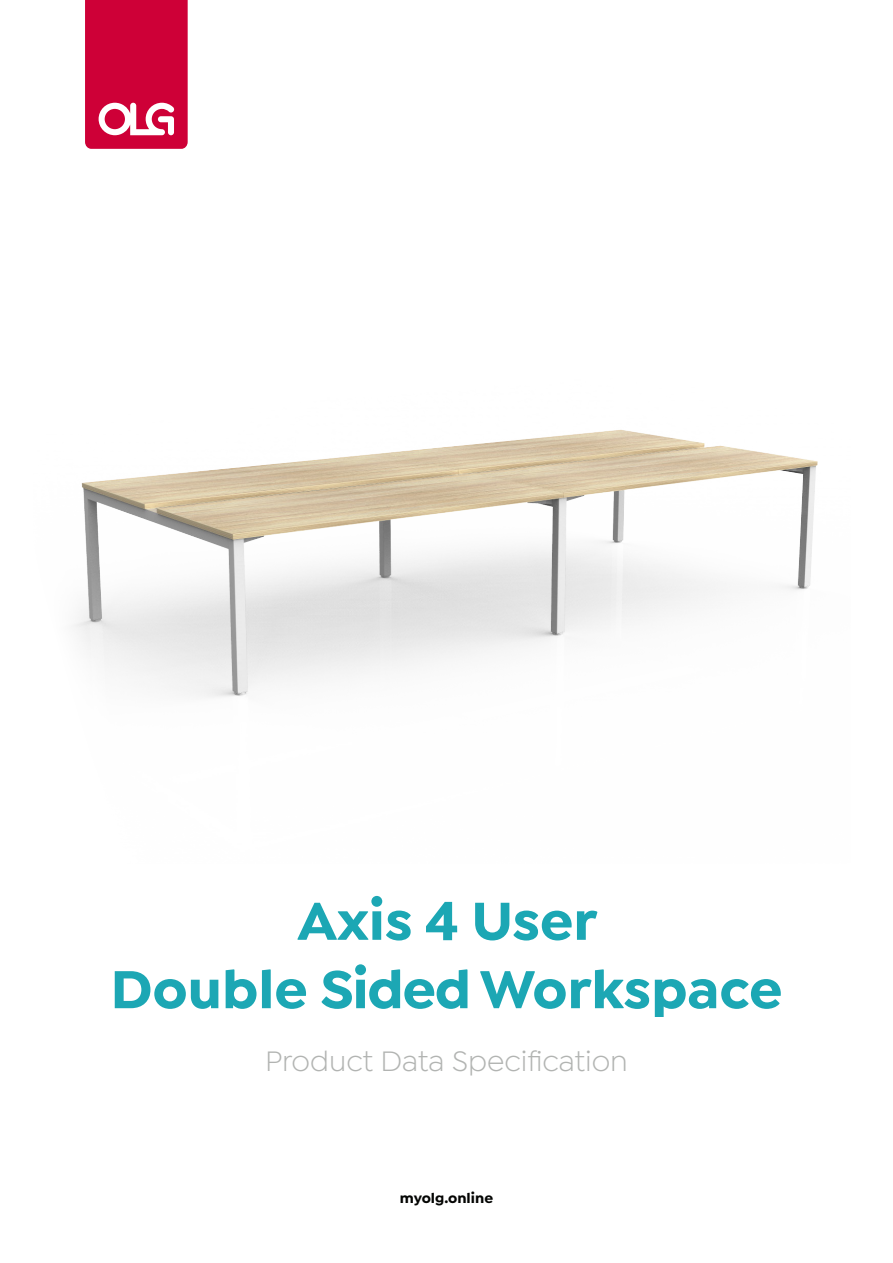
<style>
.page{position:relative;width:893px;height:1263px;background:#fff}
.page>*{position:absolute;margin:0;border:0;box-sizing:border-box;transform-origin:0 0}
.t1{font:700 57px "Isidora Sans";color:#1ca7b4}
.t2{font:30px "Isidora Sans";color:#b2b4b2}
.t3{font:700 15px "Isidora Sans";color:#040503}
</style>
<div class="page">
<svg style="left:85px;top:0;width:103px;height:149px;background:#d21749"></svg>
<img style="left:73px;top:430px;width:745px;height:268px">
<p class="t1" style="left:297px;top:886px;width:301px">Axis 4 User</p>
<p class="t1" style="left:110px;top:954px;width:673px">Double Sided Workspace</p>
<p class="t2" style="left:265px;top:1044px;width:364px">Product Data Specification</p>
<p class="t3" style="left:400px;top:1189px;width:95px">myolg.online</p>
</div>
